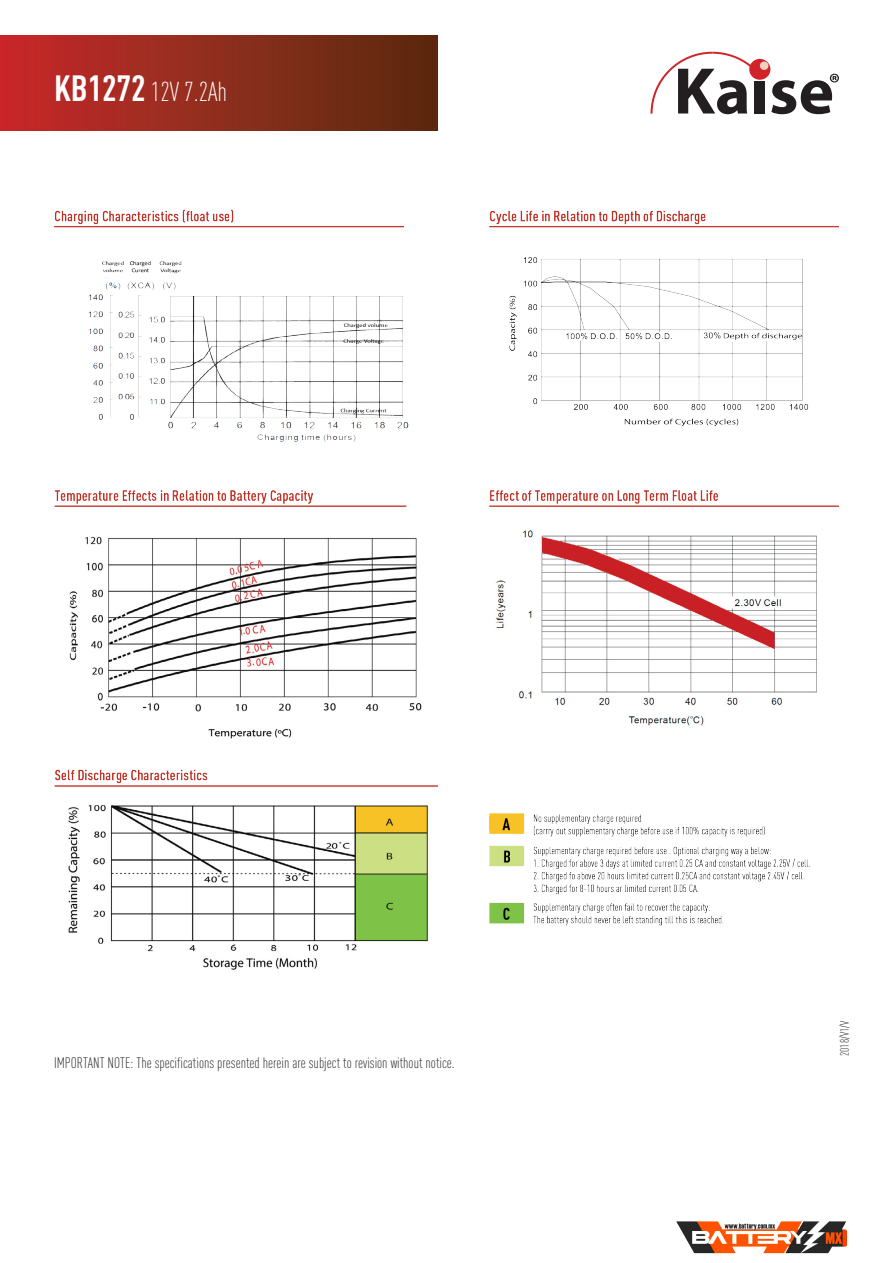
<style>
.page{position:relative;width:893px;height:1263px;background:#fff}
.page>*{position:absolute;margin:0;border:0;box-sizing:border-box;transform-origin:0 0}
.t1{font:300 27px "DIN Cond";color:#fff}
.t2{font:300 15px "DIN Cond";color:#231f20}
.t3{font:300 12px "DIN Cond";color:#231f20}
.s1{font-weight:700;font-size:36px}
</style>
<div class="page">
<img style="left:0;top:36px;width:839px;height:934px">
<img style="left:676px;top:1221px;width:171px;height:33px">
<h1 class="t1" style="left:54px;top:76px;width:175px"><span class="s1">KB1272</span> 12V 7.2Ah</h1>
<p class="t2" style="left:54px;top:1054px;width:402px">IMPORTANT NOTE: The specifications presented herein are subject to revision without notice.</p>
<p class="t3" style="left:838px;top:1056px;width:36px;rotate:-90deg">2018/V1/V</p>
</div>
